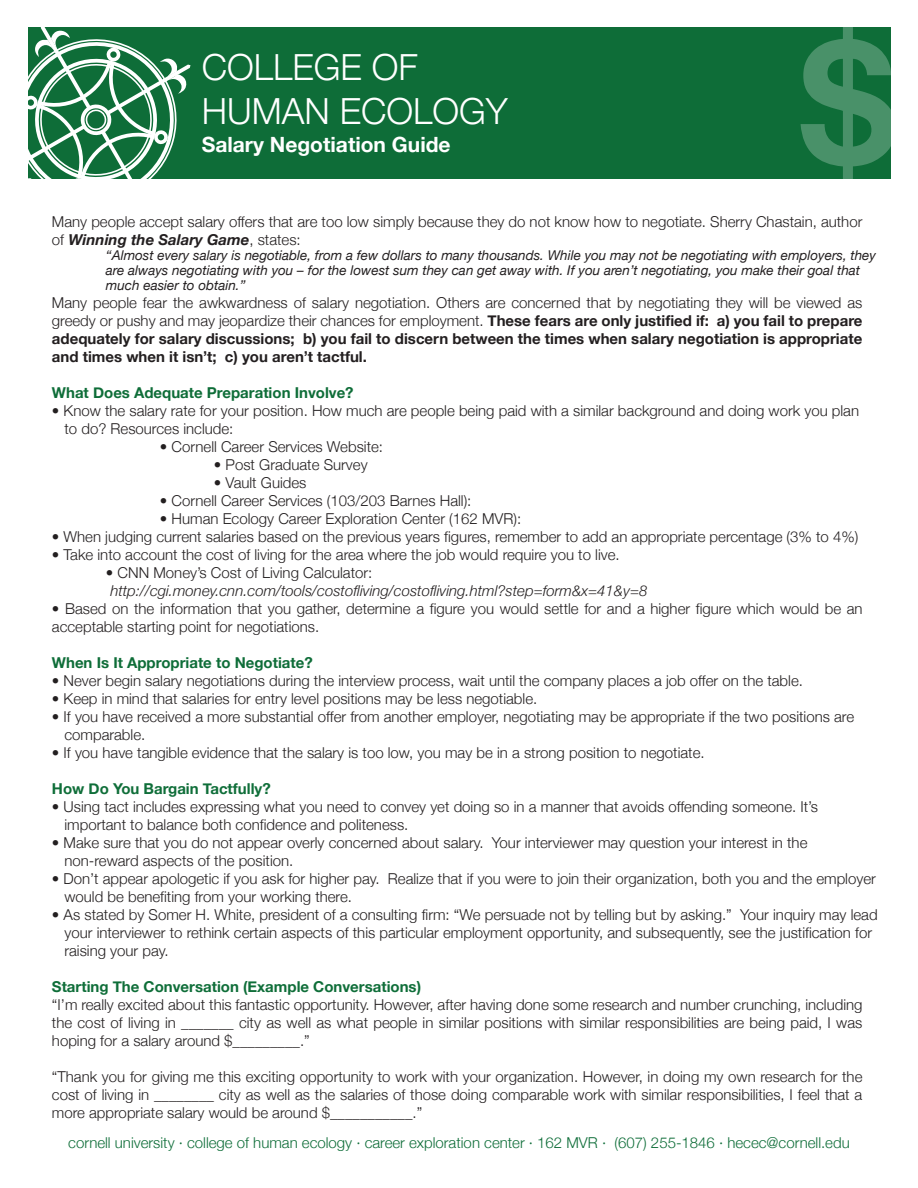
<style>
.page{position:relative;width:918px;height:1188px;background:#fff}
.page>*{position:absolute;margin:0;border:0;box-sizing:border-box;transform-origin:0 0}
.t1{font:700 170.7px "Helvetica Neue";color:#fff}
.t2{font:300 36px/43.2px "Helvetica Neue";color:#fff}
.t3{font:700 21px "Helvetica Neue";color:#fff}
.t4{font:300 15px/18px "Helvetica Neue";color:#231f20}
.t5{font:700 15px/18px "Helvetica Neue";color:#231f20;text-align:justify}
.t6{font:300 15px "Helvetica Neue";color:#0e6d38}
.t7{font:italic 300 15px "Helvetica Neue";color:#231f20}
.t8{font:700 15px "Helvetica Neue";color:#0f6e39}
.t9{font:700 15px "Helvetica Neue";color:#0e6d38}
.t10{font:italic 13.5px/15px "Helvetica Neue";color:#231f20}
.s1{font-weight:700;font-style:italic}
.s2{font-weight:300}
</style>
<div class="page">
<div style="left:28px;top:27px;width:863px;height:152px;background:#0e6d38"></div>
<svg style="left:28px;top:27px;width:163px;height:152px"></svg>
<h2 class="t2" style="left:202px;top:45px;width:308px">COLLEGE OF<br>HUMAN ECOLOGY</h2>
<h3 class="t3" style="left:202px;top:131px;width:250px">Salary Negotiation Guide</h3>
<h1 class="t1" style="left:801px;top:-3px;width:96px">$</h1>
<p class="t4" style="left:52px;top:212px;width:812px">Many people accept salary offers that are too low simply because they do not know how to negotiate. Sherry Chastain, author of <span class="s1">Winning the Salary Game</span>, states:</p>
<p class="t10" style="left:106px;top:247px;width:772px">“Almost every salary is negotiable, from a few dollars to many thousands. While you may not be negotiating with employers, they are always negotiating with you – for the lowest sum they can get away with. If you aren’t negotiating, you make their goal that much easier to obtain.”</p>
<p class="t5" style="left:52px;top:293px;width:812px"><span class="s2">Many people fear the awkwardness of salary negotiation. Others are concerned that by negotiating they will be viewed as greedy or pushy and may jeopardize their chances for employment.</span> These fears are only justified if: a) you fail to prepare adequately for salary discussions; b) you fail to discern between the times when salary negotiation is appropriate and times when it isn’t; c) you aren’t tactful.</p>
<p class="t9" style="left:52px;top:383px;width:303px">What Does Adequate Preparation Involve?</p>
<p class="t4" style="left:64px;top:401px;width:796px;text-indent:-13px">• Know the salary rate for your position. How much are people being paid with a similar background and doing work you plan to do? Resources include:</p>
<p class="t4" style="left:160px;top:437px;width:225px">• Cornell Career Services Website:</p>
<p class="t4" style="left:214px;top:455px;width:155px">• Post Graduate Survey</p>
<p class="t4" style="left:214px;top:473px;width:94px">• Vault Guides</p>
<p class="t4" style="left:160px;top:491px;width:313px">• Cornell Career Services (103/203 Barnes Hall):</p>
<p class="t4" style="left:160px;top:509px;width:363px">• Human Ecology Career Exploration Center (162 MVR):</p>
<p class="t4" style="left:52px;top:527px;width:808px">• When judging current salaries based on the previous years figures, remember to add an appropriate percentage (3% to 4%)</p>
<p class="t4" style="left:52px;top:545px;width:569px">• Take into account the cost of living for the area where the job would require you to live.</p>
<p class="t4" style="left:106px;top:563px;width:268px">• CNN Money’s Cost of Living Calculator:</p>
<p class="t7" style="left:110px;top:581px;width:539px">http://cgi.money.cnn.com/tools/costofliving/costofliving.html?step=form&amp;x=41&amp;y=8</p>
<p class="t4" style="left:52px;top:599px;width:812px">• Based on the information that you gather, determine a figure you would settle for and a higher figure which would be an acceptable starting point for negotiations.</p>
<p class="t9" style="left:52px;top:653px;width:262px">When Is It Appropriate to Negotiate?</p>
<p class="t4" style="left:52px;top:671px;width:753px">• Never begin salary negotiations during the interview process, wait until the company places a job offer on the table.</p>
<p class="t4" style="left:52px;top:689px;width:487px">• Keep in mind that salaries for entry level positions may be less negotiable.</p>
<p class="t4" style="left:64px;top:707px;width:791px;text-indent:-13px">• If you have received a more substantial offer from another employer, negotiating may be appropriate if the two positions are comparable.</p>
<p class="t4" style="left:52px;top:743px;width:654px">• If you have tangible evidence that the salary is too low, you may be in a strong position to negotiate.</p>
<p class="t8" style="left:52px;top:779px;width:220px">How Do You Bargain Tactfully?</p>
<p class="t4" style="left:64px;top:797px;width:755px;text-indent:-13px">• Using tact includes expressing what you need to convey yet doing so in a manner that avoids offending someone. It’s important to balance both confidence and politeness.</p>
<p class="t4" style="left:64px;top:833px;width:745px;text-indent:-13px">• Make sure that you do not appear overly concerned about salary. Your interviewer may question your interest in the non-reward aspects of the position.</p>
<p class="t4" style="left:64px;top:869px;width:813px;text-indent:-13px">• Don’t appear apologetic if you ask for higher pay. Realize that if you were to join their organization, both you and the employer would be benefiting from your working there.</p>
<p class="t4" style="left:64px;top:905px;width:815px;text-indent:-13px">• As stated by Somer H. White, president of a consulting firm: “We persuade not by telling but by asking.” Your inquiry may lead your interviewer to rethink certain aspects of this particular employment opportunity, and subsequently, see the justification for raising your pay.</p>
<p class="t8" style="left:52px;top:977px;width:371px">Starting The Conversation (Example Conversations)</p>
<p class="t4" style="left:52px;top:995px;width:812px;text-align:justify">“I’m really excited about this fantastic opportunity. However, after having done some research and number crunching, including the cost of living in _______ city as well as what people in similar positions with similar responsibilities are being paid, I was hoping for a salary around $_________.”</p>
<p class="t4" style="left:52px;top:1067px;width:812px;text-align:justify">“Thank you for giving me this exciting opportunity to work with your organization. However, in doing my own research for the cost of living in ________ city as well as the salaries of those doing comparable work with similar responsibilities, I feel that a more appropriate salary would be around $___________.”</p>
<p class="t6" style="left:68px;top:1133px;width:783px">cornell university · college of human ecology · career exploration center · 162 MVR · (607) 255-1846 · hecec@cornell.edu</p>
</div>
